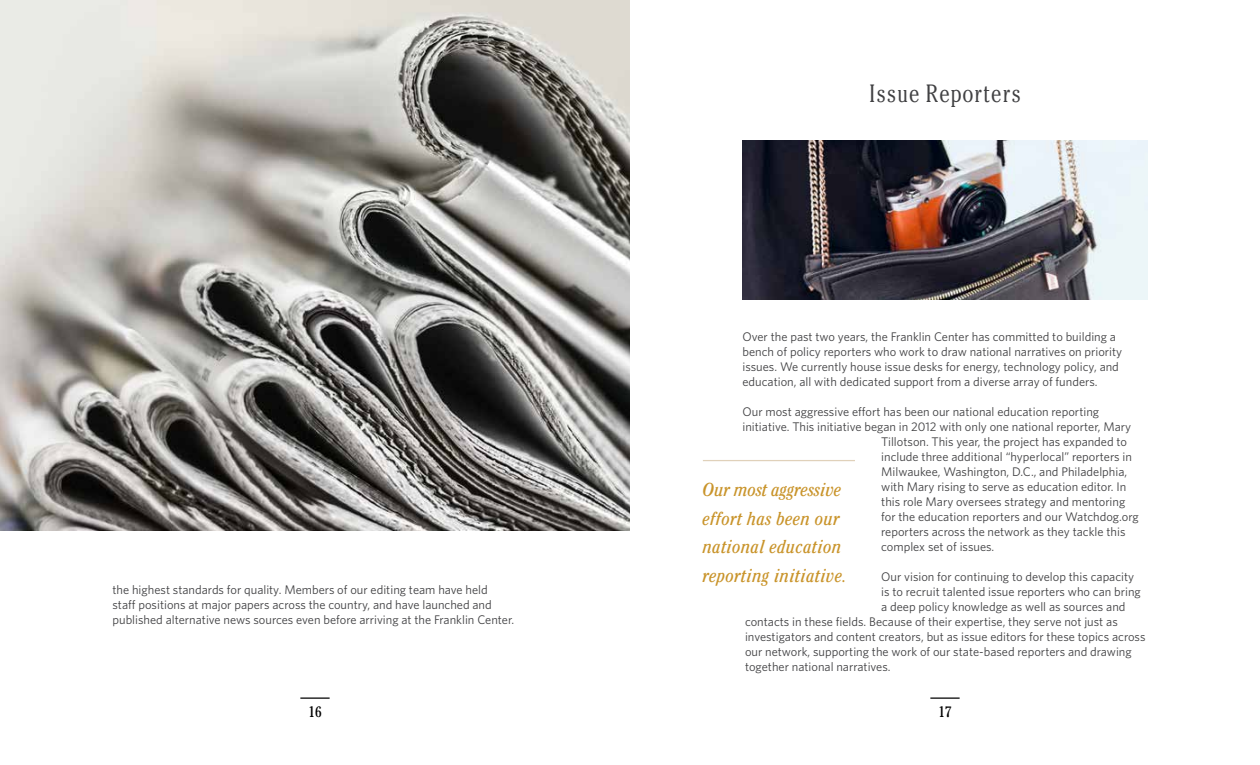
<style>
.page{position:relative;width:1260px;height:765px;background:#fff}
.page>*{position:absolute;margin:0;border:0;box-sizing:border-box;transform-origin:0 0}
.t1{font:300 condensed 25px "Cheltenham Std";letter-spacing:.025em;color:#404042}
.t2{font:italic condensed 18.75px/28.8px "Cheltenham Std";letter-spacing:.02em;color:#c9942b}
.t3{font:condensed 15px "Cheltenham Std";color:#000}
.t4{font:12.5px/15px "Whitney HTF";color:#404042}
</style>
<div class="page">
<hr style="left:300px;top:698px;width:30px;height:1px;background:#000">
<hr style="left:930px;top:698px;width:30px;height:1px;background:#000">
<img style="left:0;top:0;width:630px;height:530px">
<hr style="left:703px;top:460px;width:152px;height:1px;background:#e0d1ba">
<img style="left:742px;top:140px;width:405px;height:160px">
<p class="t4" style="left:112px;top:582px;width:403px">the highest standards for quality. Members of our editing team have held<br>staff positions at major papers across the country, and have launched and published alternative news sources even before arriving at the Franklin Center.</p>
<h1 class="t1" style="left:869px;top:79px;width:154px">Issue Reporters</h1>
<p class="t4" style="left:742px;top:329px;width:381px">Over the past two years, the Franklin Center has committed to building a bench of policy reporters who work to draw national narratives on priority issues. We currently house issue desks for energy, technology policy, and education, all with dedicated support from a diverse array of funders.</p>
<p class="t4" style="left:742px;top:404px;width:358px">Our most aggressive effort has been our national education reporting</p>
<p class="t4" style="left:742px;top:419px;width:390px">initiative. This initiative began in 2012 with only one national reporter, Mary</p>
<p class="t4" style="left:881px;top:434px;width:247px">Tillotson. This year, the project has expanded to</p>
<p class="t4" style="left:881px;top:449px;width:252px">include three additional “hyperlocal” reporters in</p>
<p class="t4" style="left:881px;top:464px;width:247px">Milwaukee, Washington, D.C., and Philadelphia,</p>
<p class="t4" style="left:881px;top:479px;width:247px">with Mary rising to serve as education editor. In</p>
<p class="t4" style="left:881px;top:494px;width:246px">this role Mary oversees strategy and mentoring</p>
<p class="t4" style="left:881px;top:509px;width:259px">for the education reporters and our Watchdog.org</p>
<p class="t4" style="left:881px;top:524px;width:246px">reporters across the network as they tackle this</p>
<p class="t4" style="left:881px;top:539px;width:115px">complex set of issues.</p>
<p class="t4" style="left:881px;top:569px;width:254px">Our vision for continuing to develop this capacity</p>
<p class="t4" style="left:881px;top:584px;width:261px">is to recruit talented issue reporters who can bring</p>
<p class="t4" style="left:881px;top:599px;width:246px">a deep policy knowledge as well as sources and</p>
<p class="t4" style="left:745px;top:614px;width:374px">contacts in these fields. Because of their expertise, they serve not just as</p>
<p class="t4" style="left:745px;top:629px;width:402px">investigators and content creators, but as issue editors for these topics across</p>
<p class="t4" style="left:745px;top:644px;width:388px">our network, supporting the work of our state-based reporters and drawing</p>
<p class="t4" style="left:745px;top:659px;width:147px">together national narratives.</p>
<h2 class="t2" style="left:703px;top:475px;width:145px">Our most aggressive effort has been our national education reporting initiative.</h2>
<p class="t3" style="left:308px;top:703px;width:15px">16</p>
<p class="t3" style="left:938px;top:703px;width:15px">17</p>
</div>
